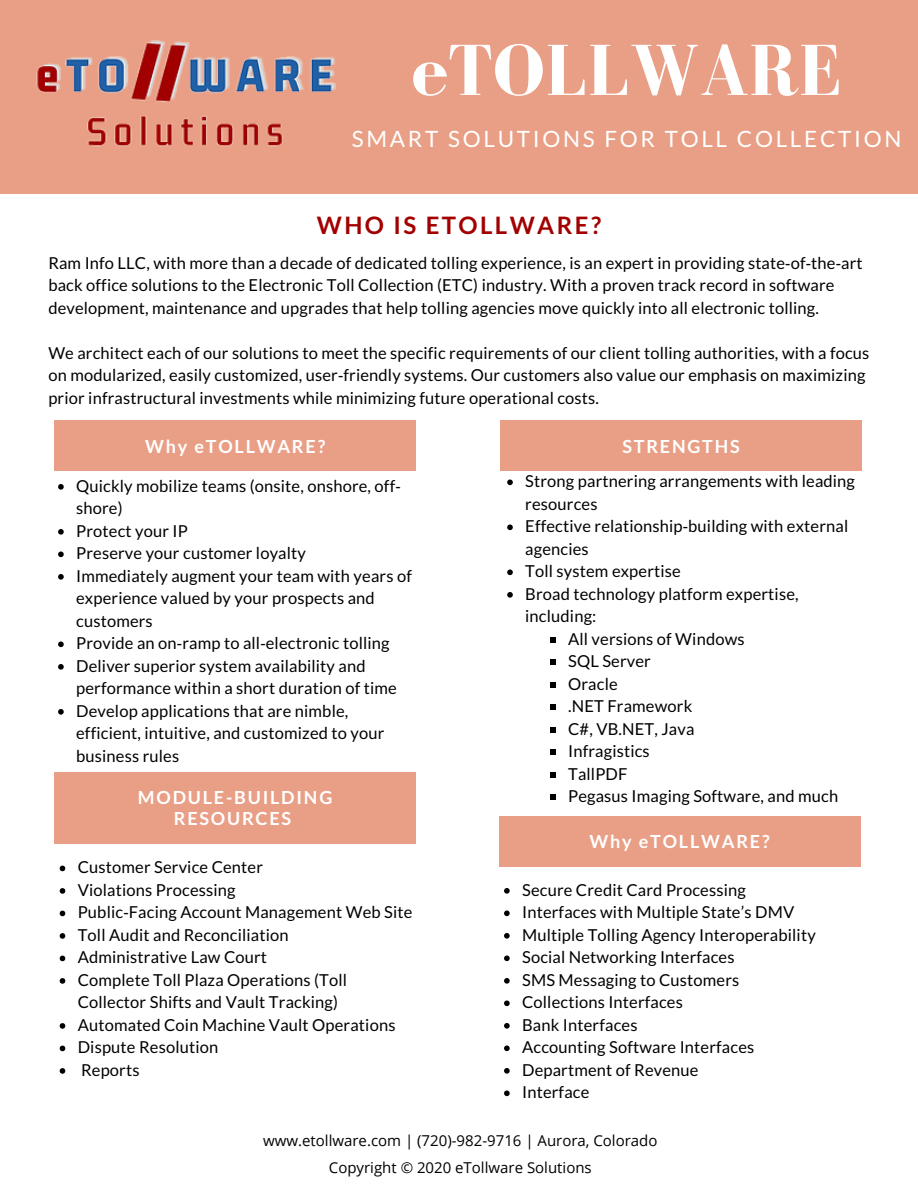
<style>
.page{position:relative;width:918px;height:1188px;background:#fff}
.page>*{position:absolute;margin:0;border:0;box-sizing:border-box;transform-origin:0 0}
.t1{font:700 74.25px "Bodoni FLF";color:#fff}
.t2{font:700 24px "Lato";letter-spacing:.1em;color:#a20000}
.t3{font:22.5px "Lato";letter-spacing:.12em;color:#fff}
.t4{font:700 18px/21.3px "Lato";letter-spacing:.1em;color:#fff;text-align:center}
.t5{font:16.5px/22.5px "Lato";letter-spacing:.01em;color:#000}
.t6{font:15px/27.3px "Open Sans";color:#000;text-align:center}
.s1{font-family:"Noto Sans"}
</style>
<div class="page">
<div style="left:0;top:0;width:918px;height:194px;background:#e99f86"></div>
<div style="left:55px;top:421px;width:361px;height:50px;background:#e99f86"></div>
<div style="left:501px;top:421px;width:361px;height:50px;background:#e99f86"></div>
<svg style="left:507px;top:480px;width:6px;height:5px"></svg>
<svg style="left:507px;top:525px;width:6px;height:5px"></svg>
<svg style="left:507px;top:570px;width:6px;height:5px"></svg>
<svg style="left:507px;top:592px;width:6px;height:6px"></svg>
<svg style="left:550px;top:637px;width:6px;height:6px"></svg>
<svg style="left:550px;top:660px;width:6px;height:5px"></svg>
<svg style="left:550px;top:682px;width:6px;height:6px"></svg>
<svg style="left:550px;top:705px;width:6px;height:5px"></svg>
<svg style="left:550px;top:727px;width:6px;height:6px"></svg>
<svg style="left:550px;top:750px;width:6px;height:5px"></svg>
<svg style="left:550px;top:772px;width:6px;height:6px"></svg>
<svg style="left:550px;top:795px;width:6px;height:5px"></svg>
<div style="left:55px;top:772px;width:361px;height:72px;background:#e99f86"></div>
<div style="left:499px;top:816px;width:361px;height:50px;background:#e99f86"></div>
<img style="left:36px;top:40px;width:300px;height:107px">
<svg style="left:58px;top:484px;width:6px;height:6px"></svg>
<svg style="left:58px;top:529px;width:6px;height:6px"></svg>
<svg style="left:58px;top:552px;width:6px;height:5px"></svg>
<svg style="left:58px;top:574px;width:6px;height:6px"></svg>
<svg style="left:58px;top:642px;width:6px;height:5px"></svg>
<svg style="left:58px;top:664px;width:6px;height:6px"></svg>
<svg style="left:58px;top:709px;width:6px;height:6px"></svg>
<svg style="left:60px;top:866px;width:5px;height:5px"></svg>
<svg style="left:60px;top:888px;width:5px;height:6px"></svg>
<svg style="left:60px;top:911px;width:5px;height:5px"></svg>
<svg style="left:60px;top:933px;width:5px;height:6px"></svg>
<svg style="left:60px;top:956px;width:5px;height:5px"></svg>
<svg style="left:60px;top:978px;width:5px;height:6px"></svg>
<svg style="left:60px;top:1023px;width:5px;height:6px"></svg>
<svg style="left:60px;top:1046px;width:5px;height:5px"></svg>
<svg style="left:60px;top:1068px;width:5px;height:6px"></svg>
<svg style="left:504px;top:888px;width:6px;height:6px"></svg>
<svg style="left:504px;top:910px;width:6px;height:6px"></svg>
<svg style="left:504px;top:933px;width:6px;height:6px"></svg>
<svg style="left:504px;top:955px;width:6px;height:6px"></svg>
<svg style="left:504px;top:978px;width:6px;height:6px"></svg>
<svg style="left:504px;top:1000px;width:6px;height:6px"></svg>
<svg style="left:504px;top:1023px;width:6px;height:6px"></svg>
<svg style="left:504px;top:1045px;width:6px;height:6px"></svg>
<svg style="left:504px;top:1068px;width:6px;height:6px"></svg>
<svg style="left:504px;top:1090px;width:6px;height:6px"></svg>
<h1 class="t1" style="left:412px;top:30px;width:431px">eTOLLWARE</h1>
<h3 class="t3" style="left:352px;top:125px;width:551px">SMART SOLUTIONS FOR TOLL COLLECTION</h3>
<h2 class="t2" style="left:317px;top:210px;width:286px">WHO IS ETOLLWARE?</h2>
<p class="t5" style="left:48px;top:251px;width:816px">Ram Info LLC, with more than a decade of dedicated tolling experience, is an expert in providing state<span class="s1">‐</span>of<span class="s1">‐</span>the<span class="s1">‐</span>art back office solutions to the Electronic Toll Collection (ETC) industry. With a proven track record in software development, maintenance and upgrades that help tolling agencies move quickly into all electronic tolling.</p>
<p class="t5" style="left:48px;top:341px;width:823px">We architect each of our solutions to meet the specific requirements of our client tolling authorities, with a focus on modularized, easily customized, user<span class="s1">‐</span>friendly systems. Our customers also value our emphasis on maximizing prior infrastructural investments while minimizing future operational costs.</p>
<p class="t4" style="left:145px;top:435px;width:182px">Why eTOLLWARE?</p>
<p class="t4" style="left:622px;top:435px;width:119px">STRENGTHS</p>
<p class="t5" style="left:525px;top:470px;width:331px">Strong partnering arrangements with leading</p>
<p class="t5" style="left:525px;top:492px;width:74px">resources</p>
<p class="t5" style="left:525px;top:515px;width:324px">Effective relationship<span class="s1">‐</span>building with external</p>
<p class="t5" style="left:525px;top:537px;width:65px">agencies</p>
<p class="t5" style="left:525px;top:560px;width:157px">Toll system expertise</p>
<p class="t5" style="left:525px;top:582px;width:275px">Broad technology platform expertise,</p>
<p class="t5" style="left:525px;top:605px;width:73px">including:</p>
<p class="t5" style="left:568px;top:627px;width:178px">All versions of Windows</p>
<p class="t5" style="left:568px;top:650px;width:84px">SQL Server</p>
<p class="t5" style="left:568px;top:672px;width:51px">Oracle</p>
<p class="t5" style="left:568px;top:695px;width:126px">.NET Framework</p>
<p class="t5" style="left:568px;top:717px;width:128px">C#, VB.NET, Java</p>
<p class="t5" style="left:568px;top:740px;width:83px">Infragistics</p>
<p class="t5" style="left:568px;top:762px;width:61px">TallPDF</p>
<p class="t5" style="left:568px;top:785px;width:272px">Pegasus Imaging Software, and much</p>
<p class="t5" style="left:76px;top:474px;width:337px">Quickly mobilize teams (onsite, onshore, off<span class="s1">‐ </span>shore)<br>Protect your IP<br>Preserve your customer loyalty<br>Immediately augment your team with years of experience valued by your prospects and customers<br>Provide an on<span class="s1">‐</span>ramp to all<span class="s1">‐</span>electronic tolling<br>Deliver superior system availability and performance within a short duration of time<br>Develop applications that are nimble, efficient, intuitive, and customized to your business rules</p>
<p class="t4" style="left:138px;top:786px;width:196px">MODULE-BUILDING<br>RESOURCES</p>
<p class="t4" style="left:589px;top:830px;width:182px">Why eTOLLWARE?</p>
<p class="t5" style="left:78px;top:856px;width:336px">Customer Service Center<br>Violations Processing<br>Public<span class="s1">‐</span>Facing Account Management Web Site<br>Toll Audit and Reconciliation<br>Administrative Law Court<br>Complete Toll Plaza Operations (Toll<br>Collector Shifts and Vault Tracking)<br>Automated Coin Machine Vault Operations<br>Dispute Resolution<br>Reports</p>
<p class="t5" style="left:522px;top:878px;width:295px">Secure Credit Card Processing<br>Interfaces with Multiple State’s DMV<br>Multiple Tolling Agency Interoperability<br>Social Networking Interfaces<br>SMS Messaging to Customers<br>Collections Interfaces<br>Bank Interfaces<br>Accounting Software Interfaces<br>Department of Revenue<br>Interface</p>
<p class="t6" style="left:263px;top:1126px;width:396px">www.etollware.com | (720)-982-9716 | Aurora, Colorado<br>Copyright © 2020 eTollware Solutions</p>
</div>
